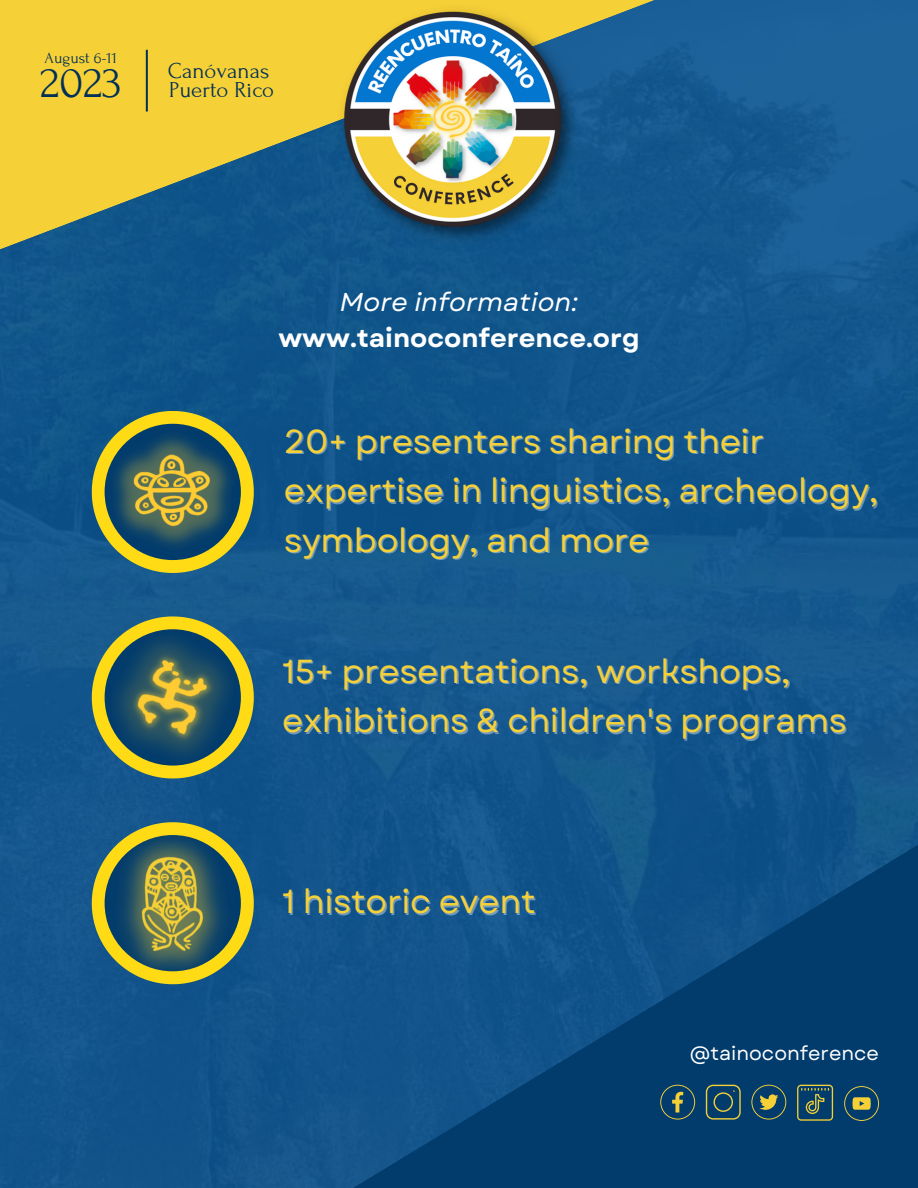
<style>
.page{position:relative;width:918px;height:1188px;background:#12568b}
.page>*{position:absolute;margin:0;border:0;box-sizing:border-box;transform-origin:0 0}
.t1{font:44.85px "Forum";color:#013057}
.t2{font:33.3px/49.5px "Garet";letter-spacing:-.005em;color:#f6d037}
.t3{font:700 25.8px "Garet";color:#fff}
.t4{font:italic 25.8px "Garet";color:#fff}
.t5{font:22.8px "Forum";color:#013057}
.t6{font:19.5px "Garet";color:#fff}
.t7{font:15.9px "Forum";color:#013057}
</style>
<div class="page">
<svg style="left:0;top:0;width:879px;height:257px;background:#6c876e"></svg>
<img style="left:336px;top:0;width:246px;height:251px">
<svg style="left:92px;top:411px;width:162px;height:162px;background:#8a994d"></svg>
<img style="left:105px;top:424px;width:136px;height:136px;border-radius:50%">
<svg style="left:92px;top:616px;width:162px;height:162px;background:#8c9a4f"></svg>
<img style="left:105px;top:629px;width:136px;height:137px;border-radius:50%">
<svg style="left:92px;top:822px;width:162px;height:162px;background:#8a984e"></svg>
<img style="left:105px;top:835px;width:136px;height:136px;border-radius:50%">
<hr style="left:146px;top:50px;width:2px;height:62px;background:#013057">
<svg style="left:282px;top:814px;width:636px;height:374px;background:#0b4a7e"></svg>
<svg style="left:660px;top:1085px;width:35px;height:35px"></svg>
<svg style="left:706px;top:1085px;width:35px;height:35px"></svg>
<svg style="left:751px;top:1085px;width:35px;height:35px"></svg>
<svg style="left:844px;top:1086px;width:35px;height:35px"></svg>
<svg style="left:797px;top:1085px;width:36px;height:36px"></svg>
<p class="t7" style="left:45px;top:49px;width:74px">August 6-11</p>
<p class="t1" style="left:40px;top:59px;width:83px">2023</p>
<p class="t5" style="left:168px;top:59px;width:103px">Canóvanas</p>
<p class="t5" style="left:169px;top:78px;width:107px">Puerto Rico</p>
<p class="t4" style="left:340px;top:284px;width:240px">More information:</p>
<p class="t3" style="left:278px;top:320px;width:363px">www.tainoconference.org</p>
<p class="t2" style="left:284px;top:416px;width:596px">20+ presenters sharing their expertise in linguistics, archeology, symbology, and more</p>
<p class="t2" style="left:282px;top:647px;width:566px">15+ presentations, workshops, exhibitions &amp; children's programs</p>
<p class="t2" style="left:282px;top:877px;width:255px">1 historic event</p>
<p class="t6" style="left:690px;top:1039px;width:191px">@tainoconference</p>
</div>
